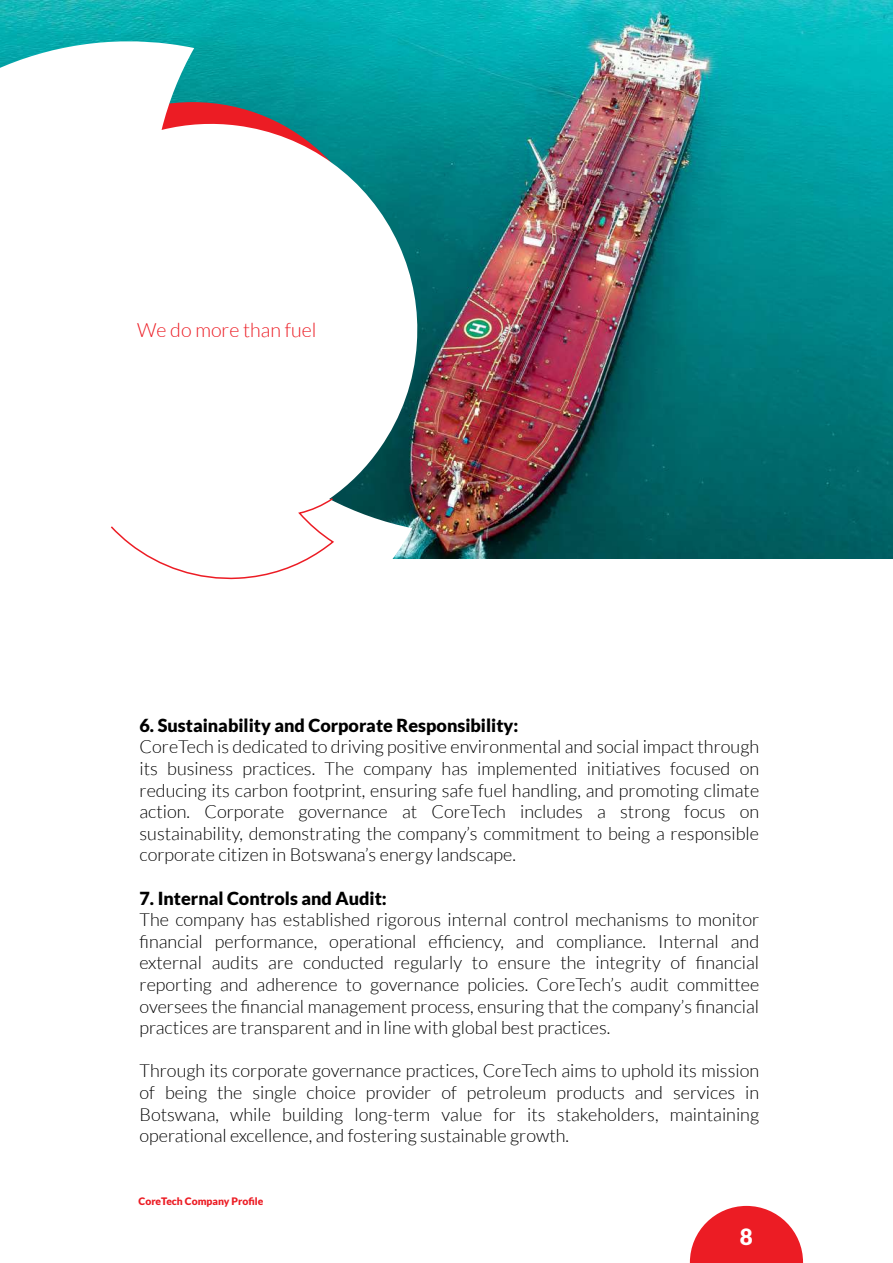
<style>
.page{position:relative;width:893px;height:1263px;background:#fff}
.page>*{position:absolute;margin:0;border:0;box-sizing:border-box;transform-origin:0 0}
.t1{font:900 22.35px "Lato";color:#fff}
.t2{font:300 19.65px "Lato";color:#ec1c24}
.t3{font:300 18px/21.6px "Lato";color:#000;text-align:justify}
.t4{font:900 18px "Lato";color:#000}
.t5{font:900 10.35px "Lato";color:#ec1c24}
</style>
<div class="page">
<img style="left:0;top:0;width:893px;height:558px">
<svg style="left:0;top:37px;width:419px;height:522px"></svg>
<svg style="left:109px;top:497px;width:226px;height:83px"></svg>
<svg style="left:690px;top:1206px;width:113px;height:57px"></svg>
<p class="t2" style="left:137px;top:320px;width:181px">We do more than fuel</p>
<p class="t4" style="left:140px;top:714px;width:380px">6. Sustainability and Corporate Responsibility:</p>
<p class="t3" style="left:140px;top:736px;width:621px">CoreTech is dedicated to driving positive environmental and social impact through its business practices. The company has implemented initiatives focused on reducing its carbon footprint, ensuring safe fuel handling, and promoting climate action. Corporate governance at CoreTech includes a strong focus on sustainability, demonstrating the company’s commitment to being a responsible corporate citizen in Botswana’s energy landscape.</p>
<p class="t4" style="left:140px;top:887px;width:249px">7. Internal Controls and Audit:</p>
<p class="t3" style="left:140px;top:909px;width:621px">The company has established rigorous internal control mechanisms to monitor financial performance, operational efficiency, and compliance. Internal and external audits are conducted regularly to ensure the integrity of financial reporting and adherence to governance policies. CoreTech’s audit committee oversees the financial management process, ensuring that the company’s financial practices are transparent and in line with global best practices.</p>
<p class="t3" style="left:140px;top:1060px;width:621px">Through its corporate governance practices, CoreTech aims to uphold its mission of being the single choice provider of petroleum products and services in Botswana, while building long-term value for its stakeholders, maintaining operational excellence, and fostering sustainable growth.</p>
<p class="t5" style="left:139px;top:1195px;width:126px">CoreTech Company Profile</p>
<p class="t1" style="left:740px;top:1224px;width:14px">8</p>
</div>
